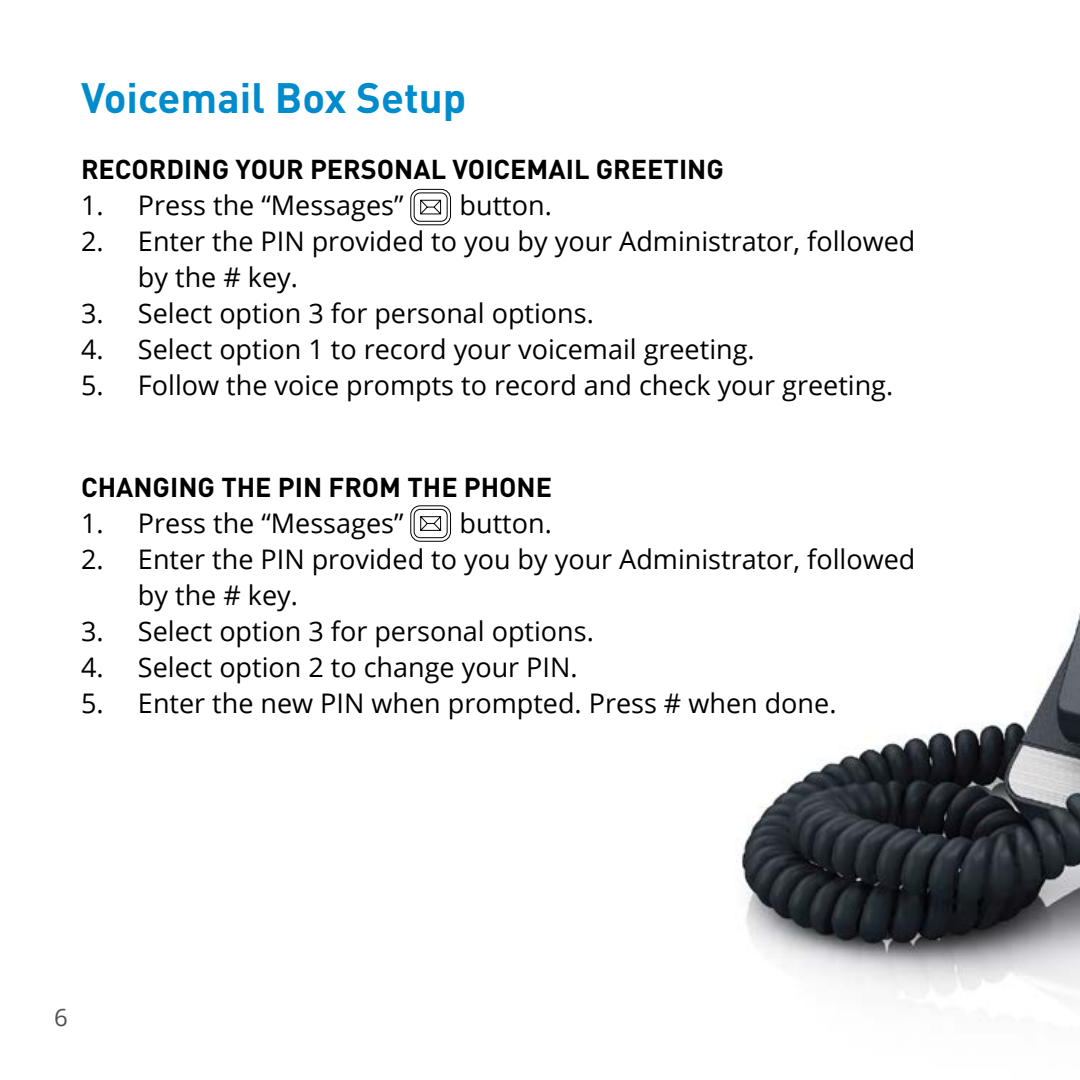
<style>
.page{position:relative;width:1080px;height:1080px;background:#fff}
.page>*{position:absolute;margin:0;border:0;box-sizing:border-box;transform-origin:0 0}
.t1{font:700 42px "DINOT";color:#008ccc}
.t2{font:27px/36px "Open Sans";color:#000}
.t3{font:700 27px "DINOT";color:#000}
.t4{font:24px "Open Sans";color:#4f5252}
</style>
<div class="page">
<img style="left:737px;top:613px;width:343px;height:386px">
<svg style="left:410px;top:189px;width:41px;height:37px"></svg>
<div style="left:414px;top:193px;width:34px;height:29px;border:1px solid #000;border-radius:6px"></div>
<svg style="left:410px;top:505px;width:41px;height:37px"></svg>
<div style="left:414px;top:509px;width:34px;height:29px;border:1px solid #000;border-radius:6px"></div>
<h1 class="t1" style="left:81px;top:70px;width:387px">Voicemail Box Setup</h1>
<p class="t3" style="left:81px;top:152px;width:645px">RECORDING YOUR PERSONAL VOICEMAIL GREETING</p>
<p class="t2" style="left:81px;top:187px;width:324px">1. Press the “Messages”</p>
<p class="t2" style="left:460px;top:187px;width:94px">button.</p>
<p class="t2" style="left:138px;top:223px;width:779px;text-indent:-57px">2. Enter the PIN provided to you by your Administrator, followed by the # key.</p>
<p class="t2" style="left:81px;top:295px;width:514px">3. Select option 3 for personal options.</p>
<p class="t2" style="left:81px;top:331px;width:675px">4. Select option 1 to record your voicemail greeting.</p>
<p class="t2" style="left:81px;top:367px;width:814px">5. Follow the voice prompts to record and check your greeting.</p>
<p class="t3" style="left:81px;top:470px;width:473px">CHANGING THE PIN FROM THE PHONE</p>
<p class="t2" style="left:81px;top:505px;width:324px">1. Press the “Messages”</p>
<p class="t2" style="left:460px;top:505px;width:94px">button.</p>
<p class="t2" style="left:138px;top:541px;width:779px;text-indent:-57px">2. Enter the PIN provided to you by your Administrator, followed by the # key.</p>
<p class="t2" style="left:81px;top:613px;width:514px">3. Select option 3 for personal options.</p>
<p class="t2" style="left:81px;top:649px;width:498px">4. Select option 2 to change your PIN.</p>
<p class="t2" style="left:81px;top:684px;width:757px">5. Enter the new PIN when prompted. Press # when done.</p>
<p class="t4" style="left:54px;top:1001px;width:15px">6</p>
</div>
